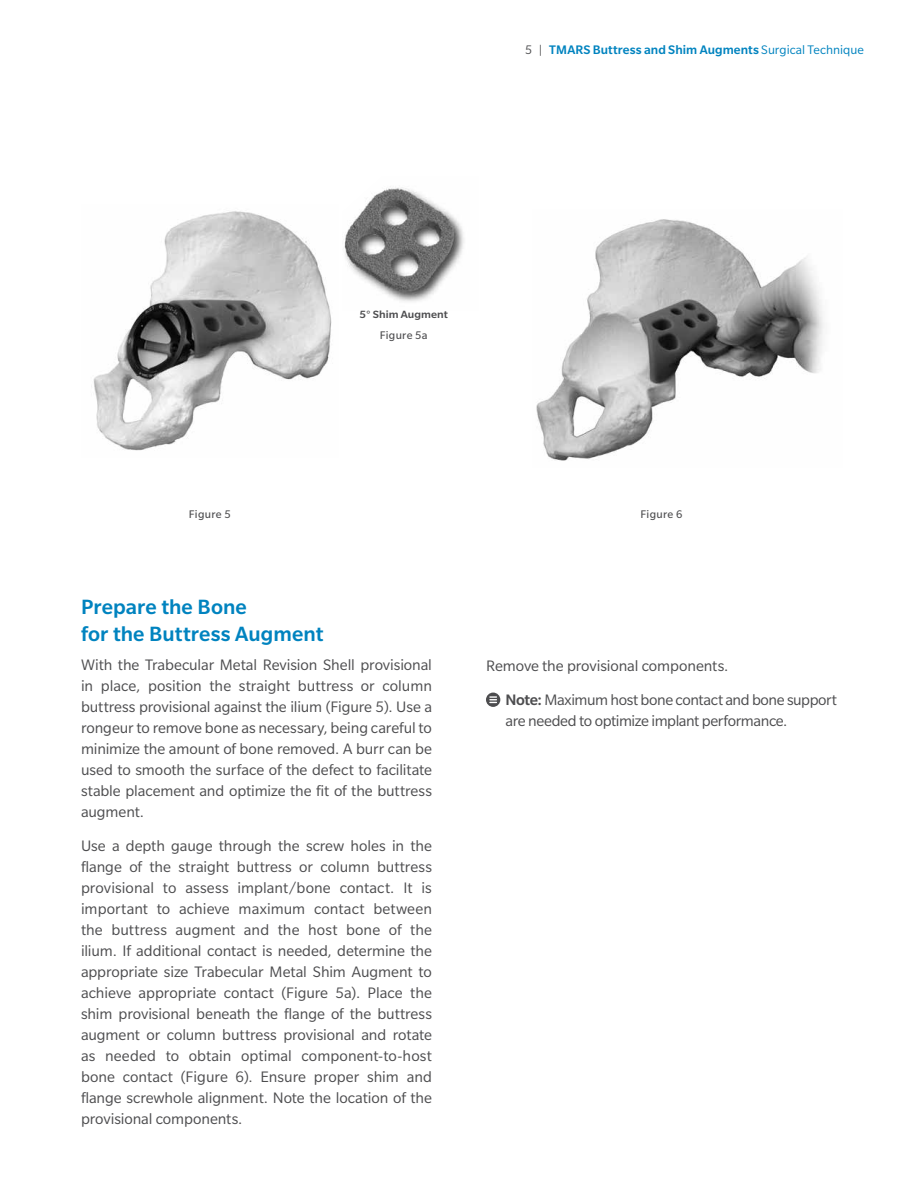
<style>
.page{position:relative;width:918px;height:1188px;background:#fff}
.page>*{position:absolute;margin:0;border:0;box-sizing:border-box;transform-origin:0 0}
.t1{font:500 22.5px/27px "Slate Pro";letter-spacing:.005em;color:#0083bf}
.t2{font:16.5px/21px "Slate Pro";letter-spacing:-.01em;color:#4d4d4f;text-align:justify}
.t3{font:500 13.5px "Slate Pro";letter-spacing:.005em;color:#0083bf}
.t4{font:12px "Slate Pro";letter-spacing:.025em;color:#4d4d4f}
.t5{font:500 11.4px "Slate Pro";color:#4d4d4f;scale:1.05 1}
.s1{font-weight:400;color:#4d4d4f}
.s2{font-weight:400}
.s3{font-weight:500}
</style>
<div class="page">
<svg style="left:486px;top:693px;width:14px;height:14px"></svg>
<svg style="left:490px;top:696px;width:6px;height:7px"></svg>
<img style="left:91px;top:211px;width:241px;height:240px">
<img style="left:344px;top:187px;width:120px;height:115px">
<img style="left:536px;top:219px;width:288px;height:242px">
<p class="t3" style="left:525px;top:42px;width:340px"><span class="s1">5 |</span> TMARS Buttress and Shim Augments <span class="s2">Surgical Technique</span></p>
<p class="t5" style="left:360px;top:308px;width:86px">5° Shim Augment</p>
<p class="t4" style="left:380px;top:329px;width:49px">Figure 5a</p>
<p class="t4" style="left:189px;top:507px;width:43px">Figure 5</p>
<h1 class="t1" style="left:81px;top:593px;width:244px">Prepare the Bone<br>for the Buttress Augment</h1>
<p class="t2" style="left:81px;top:654px;width:353px">With the Trabecular Metal Revision Shell provisional in place, position the straight buttress or column buttress provisional against the ilium (Figure 5). Use a rongeur to remove bone as necessary, being careful to minimize the amount of bone removed. A burr can be used to smooth the surface of the defect to facilitate stable placement and optimize the fit of the buttress augment.</p>
<p class="t2" style="left:81px;top:836px;width:353px">Use a depth gauge through the screw holes in the flange of the straight buttress or column buttress provisional to assess implant/bone contact. It is important to achieve maximum contact between the buttress augment and the host bone of the ilium. If additional contact is needed, determine the appropriate size Trabecular Metal Shim Augment to achieve appropriate contact (Figure 5a). Place the shim provisional beneath the flange of the buttress augment or column buttress provisional and rotate as needed to obtain optimal component-to-host bone contact (Figure 6). Ensure proper shim and flange screwhole alignment. Note the location of the provisional components.</p>
<p class="t4" style="left:641px;top:507px;width:43px">Figure 6</p>
<p class="t2" style="left:506px;top:648px;width:333px;line-height:34.5px;text-indent:-20px">Remove the provisional components.<br><span class="s3">Note:</span> Maximum host bone contact and bone support</p>
<p class="t2" style="left:506px;top:711px;width:284px">are needed to optimize implant performance.</p>
</div>
